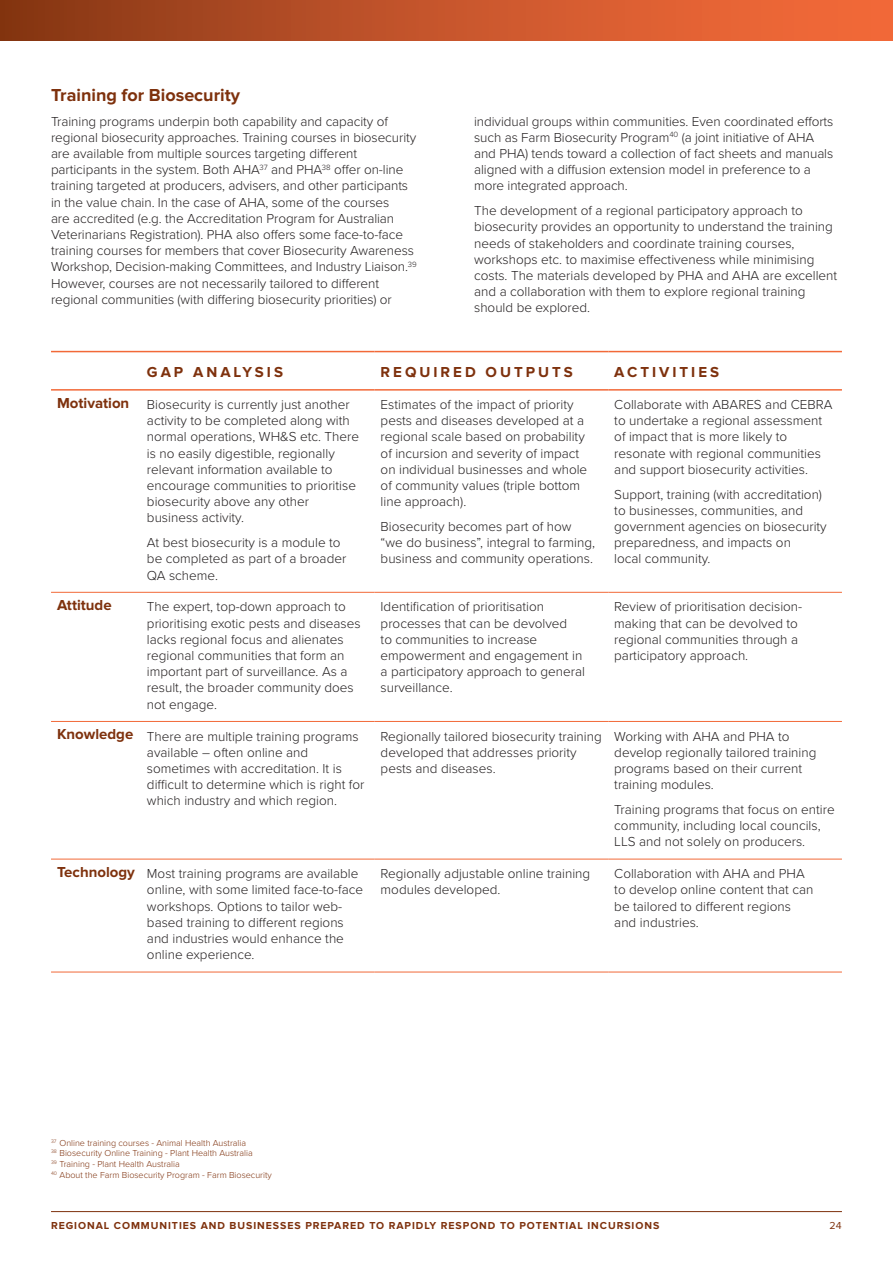
<style>
.page{position:relative;width:893px;height:1263px;background:#fff}
.page>*{position:absolute;margin:0;border:0;box-sizing:border-box;transform-origin:0 0}
.t1{font:700 18px "Proxima Nova";color:#7e310d}
.t2{font:700 15px "Proxima Nova";letter-spacing:.2em;color:#7e310d}
.t3{font:700 15px "Proxima Nova";color:#7e310d}
.t4{font:300 13.5px/16.2px "Proxima Nova";color:#231f20}
.t5{font:700 10.5px "Proxima Nova";letter-spacing:.09em;color:#7e310d}
.t6{font:10.5px "Proxima Nova";color:#7e310d}
.t7{font:300 9px/10.8px "Proxima Nova";color:#7e310d}
.s1{font-weight:700;font-size:15px;color:#7e310d}
</style>
<div class="page">
<div style="left:0;top:0;width:893px;height:40px;background:linear-gradient(to right,#8a3916,#fc6e3d)"></div>
<hr style="left:51px;top:1211px;width:791px;height:1px;background:#7e310d">
<hr style="left:51px;top:592px;width:90px;height:1px;background:#f26938">
<hr style="left:141px;top:592px;width:234px;height:1px;background:#f26938">
<hr style="left:375px;top:592px;width:233px;height:1px;background:#f26938">
<hr style="left:608px;top:592px;width:234px;height:1px;background:#f26938">
<hr style="left:51px;top:721px;width:90px;height:1px;background:#f26938">
<hr style="left:141px;top:721px;width:234px;height:1px;background:#f26938">
<hr style="left:375px;top:721px;width:233px;height:1px;background:#f26938">
<hr style="left:608px;top:721px;width:234px;height:1px;background:#f26938">
<hr style="left:51px;top:859px;width:90px;height:1px;background:#f26938">
<hr style="left:141px;top:859px;width:234px;height:1px;background:#f26938">
<hr style="left:375px;top:859px;width:233px;height:1px;background:#f26938">
<hr style="left:608px;top:859px;width:234px;height:1px;background:#f26938">
<hr style="left:51px;top:972px;width:90px;height:1px;background:#f26938">
<hr style="left:141px;top:972px;width:234px;height:1px;background:#f26938">
<hr style="left:375px;top:972px;width:233px;height:1px;background:#f26938">
<hr style="left:608px;top:972px;width:234px;height:1px;background:#f26938">
<hr style="left:51px;top:351px;width:90px;height:1px;background:#f26938">
<hr style="left:141px;top:351px;width:234px;height:1px;background:#f26938">
<hr style="left:375px;top:351px;width:233px;height:1px;background:#f26938">
<hr style="left:608px;top:351px;width:234px;height:1px;background:#f26938">
<hr style="left:51px;top:389px;width:90px;height:2px;background:#f26938">
<hr style="left:141px;top:389px;width:234px;height:2px;background:#f26938">
<hr style="left:375px;top:389px;width:233px;height:2px;background:#f26938">
<hr style="left:608px;top:389px;width:234px;height:2px;background:#f26938">
<h1 class="t1" style="left:51px;top:85px;width:191px">Training for Biosecurity</h1>
<p class="t4" style="left:51px;top:112px;width:367px">Training programs underpin both capability and capacity of regional biosecurity approaches. Training courses in biosecurity are available from multiple sources targeting different participants in the system. Both AHA<sup>37</sup> and PHA<sup>38</sup> offer on-line training targeted at producers, advisers, and other participants in the value chain. In the case of AHA, some of the courses<br>are accredited (e.g. the Accreditation Program for Australian Veterinarians Registration). PHA also offers some face-to-face training courses for members that cover Biosecurity Awareness Workshop, Decision-making Committees, and Industry Liaison.<sup>39<br></sup>However, courses are not necessarily tailored to different regional communities (with differing biosecurity priorities) or</p>
<p class="t4" style="left:474px;top:112px;width:361px">individual groups within communities. Even coordinated efforts such as Farm Biosecurity Program<sup>40</sup> (a joint initiative of AHA and PHA) tends toward a collection of fact sheets and manuals aligned with a diffusion extension model in preference to a more integrated approach.</p>
<p class="t4" style="left:474px;top:202px;width:365px">The development of a regional participatory approach to biosecurity provides an opportunity to understand the training needs of stakeholders and coordinate training courses, workshops etc. to maximise effectiveness while minimising costs. The materials developed by PHA and AHA are excellent and a collaboration with them to explore regional training should be explored.</p>
<p class="t2" style="left:147px;top:363px;width:138px">GAP ANALYSIS</p>
<p class="t2" style="left:381px;top:363px;width:194px">REQUIRED OUTPUTS</p>
<p class="t2" style="left:614px;top:363px;width:106px">ACTIVITIES</p>
<p class="t4" style="left:147px;top:396px;width:214px;text-indent:-90px"><span class="s1">Motivation</span> Biosecurity is currently just another activity to be completed along with normal operations, WH&amp;S etc. There is no easily digestible, regionally relevant information available to encourage communities to prioritise biosecurity above any other business activity.</p>
<p class="t4" style="left:147px;top:534px;width:201px">At best biosecurity is a module to be completed as part of a broader<br>QA scheme.</p>
<p class="t4" style="left:614px;top:396px;width:220px">Collaborate with ABARES and CEBRA to undertake a regional assessment of impact that is more likely to resonate with regional communities and support biosecurity activities.</p>
<p class="t4" style="left:614px;top:485px;width:214px">Support, training (with accreditation) to businesses, communities, and government agencies on biosecurity preparedness, and impacts on<br>local community.</p>
<p class="t4" style="left:381px;top:396px;width:208px">Estimates of the impact of priority pests and diseases developed at a regional scale based on probability of incursion and severity of impact on individual businesses and whole of community values (triple bottom line approach).</p>
<p class="t4" style="left:381px;top:518px;width:216px">Biosecurity becomes part of how “we do business”, integral to farming, business and community operations.</p>
<p class="t3" style="left:57px;top:596px;width:56px">Attitude</p>
<p class="t4" style="left:147px;top:598px;width:215px">The expert, top-down approach to prioritising exotic pests and diseases lacks regional focus and alienates regional communities that form an important part of surveillance. As a result, the broader community does not engage.</p>
<p class="t4" style="left:381px;top:598px;width:206px">Identification of prioritisation processes that can be devolved<br>to communities to increase empowerment and engagement in a participatory approach to general surveillance.</p>
<p class="t4" style="left:614px;top:598px;width:190px">Review of prioritisation decision&shy;making that can be devolved to regional communities through a participatory approach.</p>
<p class="t4" style="left:147px;top:727px;width:219px;text-indent:-90px"><span class="s1">Knowledge</span> There are multiple training programs available – often online and sometimes with accreditation. It is difficult to determine which is right for which industry and which region.</p>
<p class="t4" style="left:381px;top:727px;width:223px">Regionally tailored biosecurity training developed that addresses priority pests and diseases.</p>
<p class="t4" style="left:614px;top:727px;width:204px">Working with AHA and PHA to develop regionally tailored training programs based on their current training modules.</p>
<p class="t4" style="left:614px;top:801px;width:222px">Training programs that focus on entire community, including local councils,<br>LLS and not solely on producers.</p>
<p class="t4" style="left:147px;top:865px;width:218px;text-indent:-90px"><span class="s1">Technology</span> Most training programs are available online, with some limited face-to-face workshops. Options to tailor web&shy;based training to different regions and industries would enhance the online experience.</p>
<p class="t4" style="left:381px;top:865px;width:211px">Regionally adjustable online training modules developed.</p>
<p class="t4" style="left:614px;top:865px;width:201px">Collaboration with AHA and PHA to develop online content that can be tailored to different regions and industries.</p>
<p class="t7" style="left:51px;top:1137px;width:222px"><sup>37</sup> Online training courses - Animal Health Australia<br><sup>38</sup> Biosecurity Online Training - Plant Health Australia<br><sup>39</sup> Training - Plant Health Australia<br><sup>40</sup> About the Farm Biosecurity Program - Farm Biosecurity</p>
<p class="t5" style="left:51px;top:1219px;width:610px">REGIONAL COMMUNITIES AND BUSINESSES PREPARED TO RAPIDLY RESPOND TO POTENTIAL INCURSIONS</p>
<p class="t6" style="left:829px;top:1219px;width:14px">24</p>
</div>
